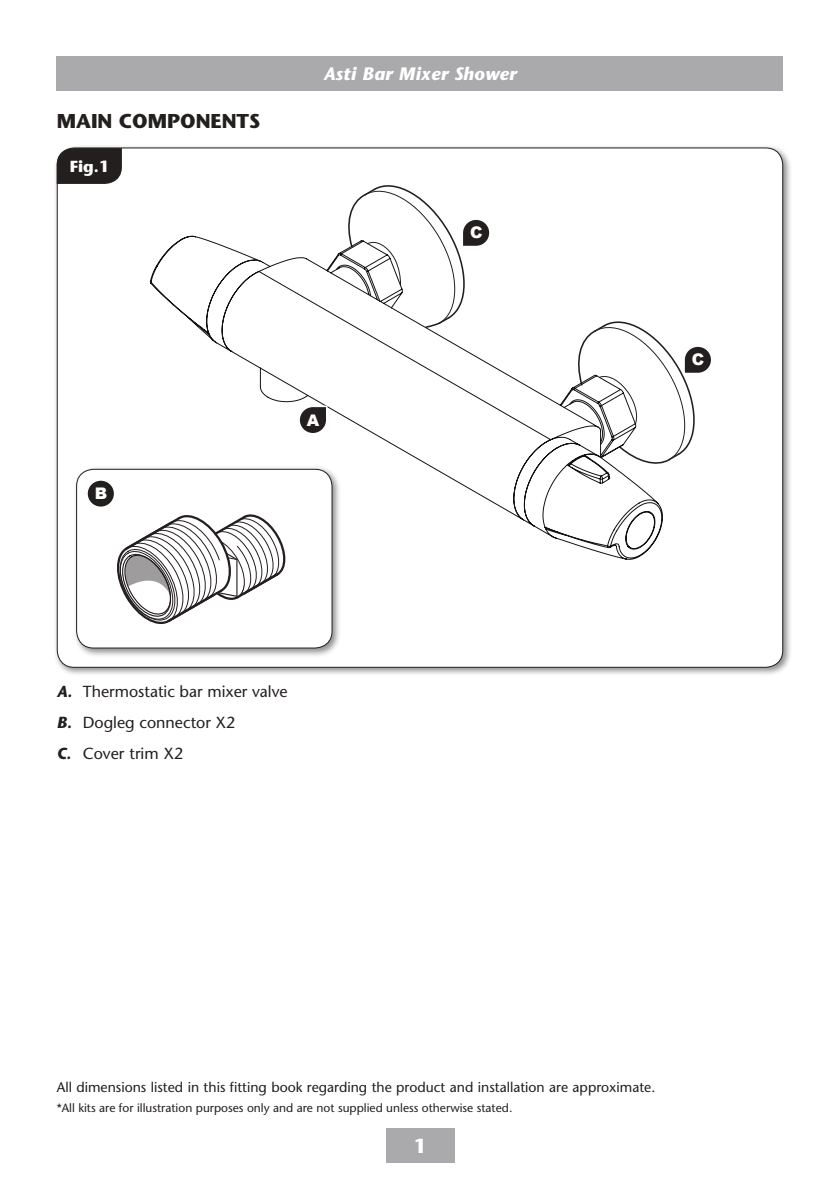
<style>
.page{position:relative;width:840px;height:1191px;background:#fff}
.page>*{position:absolute;margin:0;border:0;box-sizing:border-box;transform-origin:0 0}
.t1{font:700 20px "Stone Sans Std";color:#241f1f}
.t2{font:700 20px "Stone Sans Std";color:#fff}
.t3{font:italic 700 18px "Stone Sans Std";letter-spacing:.01em;color:#fff}
.t4{font:500 16px/31.4px "Stone Sans Std";color:#241f1f}
.t5{font:700 16px "Stone Sans Std";color:#fff}
.t6{font:900 16px "Arial";color:#fff}
.t7{font:500 14px "Stone Sans Std";color:#241f1f}
.t8{font:500 12px "Stone Sans Std";color:#241f1f}
.s1{font-weight:700;font-style:italic}
</style>
<div class="page">
<div style="left:57px;top:57px;width:725px;height:34px;background:#aaaaac"></div>
<div style="left:386px;top:1128px;width:68px;height:34px;background:#aaaaac"></div>
<div style="left:53px;top:144px;width:738px;height:532px;background:#241f1f;opacity:.5"></div>
<div style="left:57px;top:148px;width:725px;height:519px;background:#fff;border-radius:17px"></div>
<div style="left:73px;top:465px;width:268px;height:192px;background:#241f1f;opacity:.5"></div>
<div style="left:77px;top:469px;width:255px;height:179px;background:#fff;border-radius:17px"></div>
<div style="left:76px;top:469px;width:256px;height:179px;border:1px solid #241f1f;border-radius:17px"></div>
<svg style="left:117px;top:534px;width:169px;height:90px"></svg>
<svg style="left:57px;top:148px;width:65px;height:36px;background:#2e2a2a"></svg>
<div style="left:87px;top:480px;width:28px;height:27px;background:#241f1f;border-radius:50%"></div>
<div style="left:86px;top:479px;width:29px;height:29px;border:2px solid #fff;border-radius:50%"></div>
<svg style="left:149px;top:235px;width:513px;height:325px"></svg>
<svg style="left:345px;top:185px;width:146px;height:144px"></svg>
<svg style="left:575px;top:314px;width:136px;height:153px"></svg>
<svg style="left:297px;top:405px;width:31px;height:30px"></svg>
<h1 class="t1" style="left:57px;top:109px;width:205px">MAIN COMPONENTS</h1>
<p class="t5" style="left:70px;top:157px;width:41px">Fig.1</p>
<p class="t3" style="left:323px;top:63px;width:194px">Asti Bar Mixer Shower</p>
<p class="t6" style="left:469px;top:221px;width:14px">C</p>
<p class="t6" style="left:95px;top:482px;width:14px">B</p>
<p class="t6" style="left:306px;top:408px;width:14px">A</p>
<p class="t4" style="left:57px;top:675px;width:232px"><span class="s1">A.</span> Thermostatic bar mixer valve<br><span class="s1">B.</span> Dogleg connector X2<br><span class="s1">C.</span> Cover trim X2</p>
<p class="t6" style="left:691px;top:348px;width:14px">C</p>
<p class="t7" style="left:57px;top:1078px;width:599px">All dimensions listed in this fitting book regarding the product and installation are approximate.</p>
<p class="t8" style="left:57px;top:1100px;width:457px">*All kits are for illustration purposes only and are not supplied unless otherwise stated.</p>
<h1 class="t2" style="left:413px;top:1134px;width:14px">1</h1>
</div>
